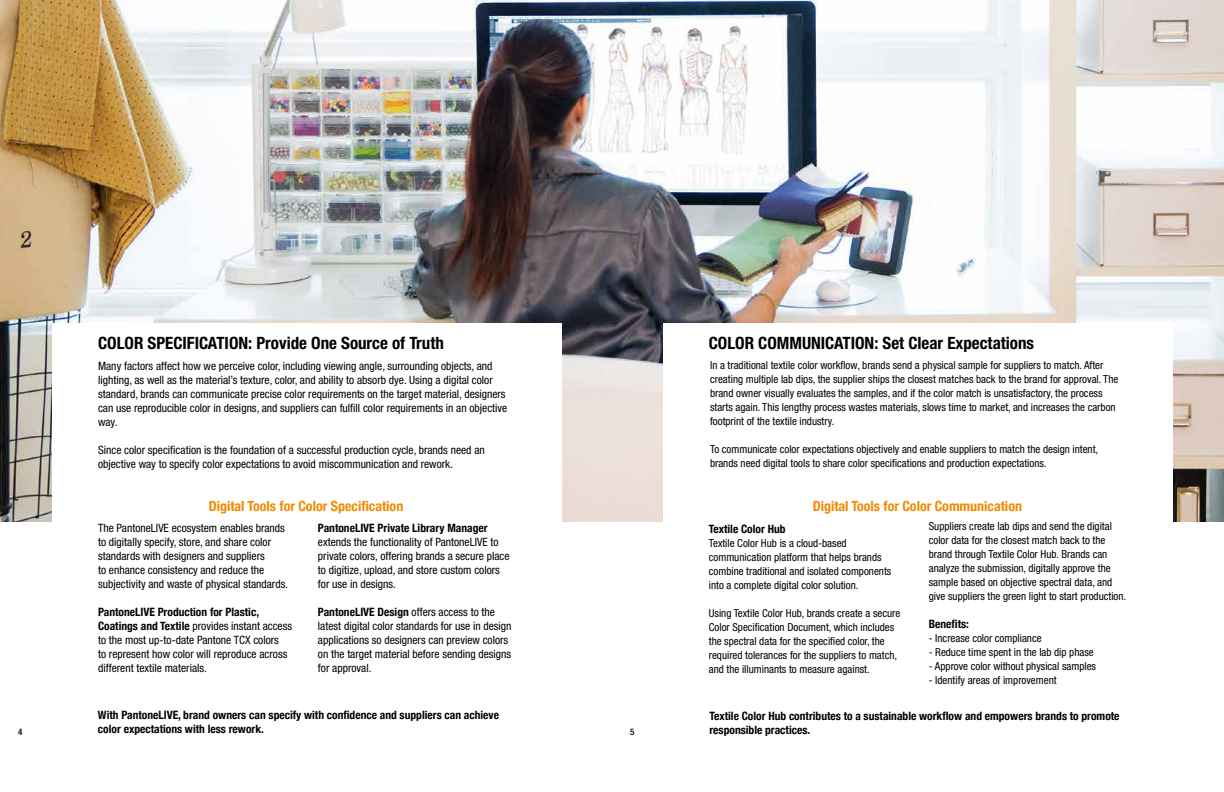
<style>
.page{position:relative;width:1224px;height:792px;background:#fff}
.page>*{position:absolute;margin:0;border:0;box-sizing:border-box;transform-origin:0 0}
.t1{font:700 condensed 17px "Helvetica Neue LT Pro";color:#000}
.t2{font:700 condensed 14px "Helvetica Neue";color:#f18a00}
.t3{font:condensed 11.5px/14px "Helvetica Neue LT Std";color:#000}
.t4{font:700 condensed 11.5px/14px "Helvetica Neue";color:#000}
.t5{font:condensed 11px/14px "Helvetica Neue LT Std";color:#000}
.t6{font:500 condensed 9px "Helvetica Neue";color:#000}
.s1{font-family:"Helvetica Neue LT Std";font-weight:400}
.s2{font-family:"Helvetica Neue";font-weight:700}
</style>
<div class="page">
<img style="left:0;top:0;width:1224px;height:522px">
<div style="left:52px;top:323px;width:509px;height:469px;background:#fff"></div>
<div style="left:663px;top:323px;width:510px;height:469px;background:#fff"></div>
<p class="t6" style="left:18px;top:726px;width:6px">4</p>
<h1 class="t1" style="left:98px;top:333px;width:347px">COLOR SPECIFICATION: Provide One Source of Truth</h1>
<p class="t3" style="left:98px;top:359px;width:411px">Many factors affect how we perceive color, including viewing angle, surrounding objects, and lighting, as well as the material’s texture, color, and ability to absorb dye. Using a digital color standard, brands can communicate precise color requirements on the target material, designers can use reproducible color in designs, and suppliers can fulfill color requirements in an objective way.</p>
<p class="t3" style="left:98px;top:443px;width:388px">Since color specification is the foundation of a successful production cycle, brands need an objective way to specify color expectations to avoid miscommunication and rework.</p>
<p class="t2" style="left:209px;top:494px;width:196px">Digital Tools for Color Specification</p>
<p class="t4" style="left:318px;top:520px;width:171px">PantoneLIVE Private Library Manager</p>
<p class="t3" style="left:318px;top:534px;width:193px">extends the functionality of PantoneLIVE to private colors, offering brands a secure place to digitize, upload, and store custom colors for use in designs.</p>
<p class="t4" style="left:318px;top:604px;width:179px">PantoneLIVE Design <span class="s1">offers access to the</span></p>
<p class="t3" style="left:318px;top:618px;width:195px">latest digital color standards for use in design applications so designers can preview colors on the target material before sending designs for approval.</p>
<p class="t4" style="left:98px;top:708px;width:403px">With PantoneLIVE, brand owners can specify with confidence and suppliers can achieve color expectations with less rework.</p>
<p class="t3" style="left:98px;top:521px;width:192px">The PantoneLIVE ecosystem enables brands to digitally specify, store, and share color standards with designers and suppliers<br>to enhance consistency and reduce the subjectivity and waste of physical standards.</p>
<p class="t4" style="left:98px;top:604px;width:163px">PantoneLIVE Production for Plastic,</p>
<p class="t3" style="left:98px;top:619px;width:196px"><span class="s2">Coatings and Textile</span> provides instant access to the most up-to-date Pantone TCX colors<br>to represent how color will reproduce across different textile materials.</p>
<p class="t6" style="left:630px;top:726px;width:6px">5</p>
<h1 class="t1" style="left:709px;top:333px;width:327px">COLOR COMMUNICATION: Set Clear Expectations</h1>
<p class="t5" style="left:710px;top:358px;width:410px">In a traditional textile color workflow, brands send a physical sample for suppliers to match. After creating multiple lab dips, the supplier ships the closest matches back to the brand for approval. The brand owner visually evaluates the samples, and if the color match is unsatisfactory, the process starts again. This lengthy process wastes materials, slows time to market, and increases the carbon footprint of the textile industry.</p>
<p class="t5" style="left:710px;top:442px;width:390px">To communicate color expectations objectively and enable suppliers to match the design intent, brands need digital tools to share color specifications and production expectations.</p>
<p class="t2" style="left:813px;top:494px;width:211px">Digital Tools for Color Communication</p>
<p class="t4" style="left:709px;top:521px;width:78px">Textile Color Hub</p>
<p class="t5" style="left:709px;top:536px;width:184px">Textile Color Hub is a cloud-based communication platform that helps brands combine traditional and isolated components into a complete digital color solution.</p>
<p class="t5" style="left:709px;top:606px;width:193px">Using Textile Color Hub, brands create a secure Color Specification Document, which includes the spectral data for the specified color, the required tolerances for the suppliers to match, and the illuminants to measure against.</p>
<p class="t5" style="left:929px;top:519px;width:199px">Suppliers create lab dips and send the digital color data for the closest match back to the brand through Textile Color Hub. Brands can analyze the submission, digitally approve the sample based on objective spectral data, and give suppliers the green light to start production.</p>
<p class="t4" style="left:929px;top:616px;width:42px">Benefits:</p>
<p class="t5" style="left:929px;top:631px;width:114px">- Increase color compliance</p>
<p class="t5" style="left:929px;top:645px;width:166px">- Reduce time spent in the lab dip phase</p>
<p class="t5" style="left:929px;top:659px;width:169px">- Approve color without physical samples</p>
<p class="t5" style="left:929px;top:673px;width:129px">- Identify areas of improvement</p>
<p class="t4" style="left:709px;top:708px;width:412px">Textile Color Hub contributes to a sustainable workflow and empowers brands to promote responsible practices.</p>
</div>
